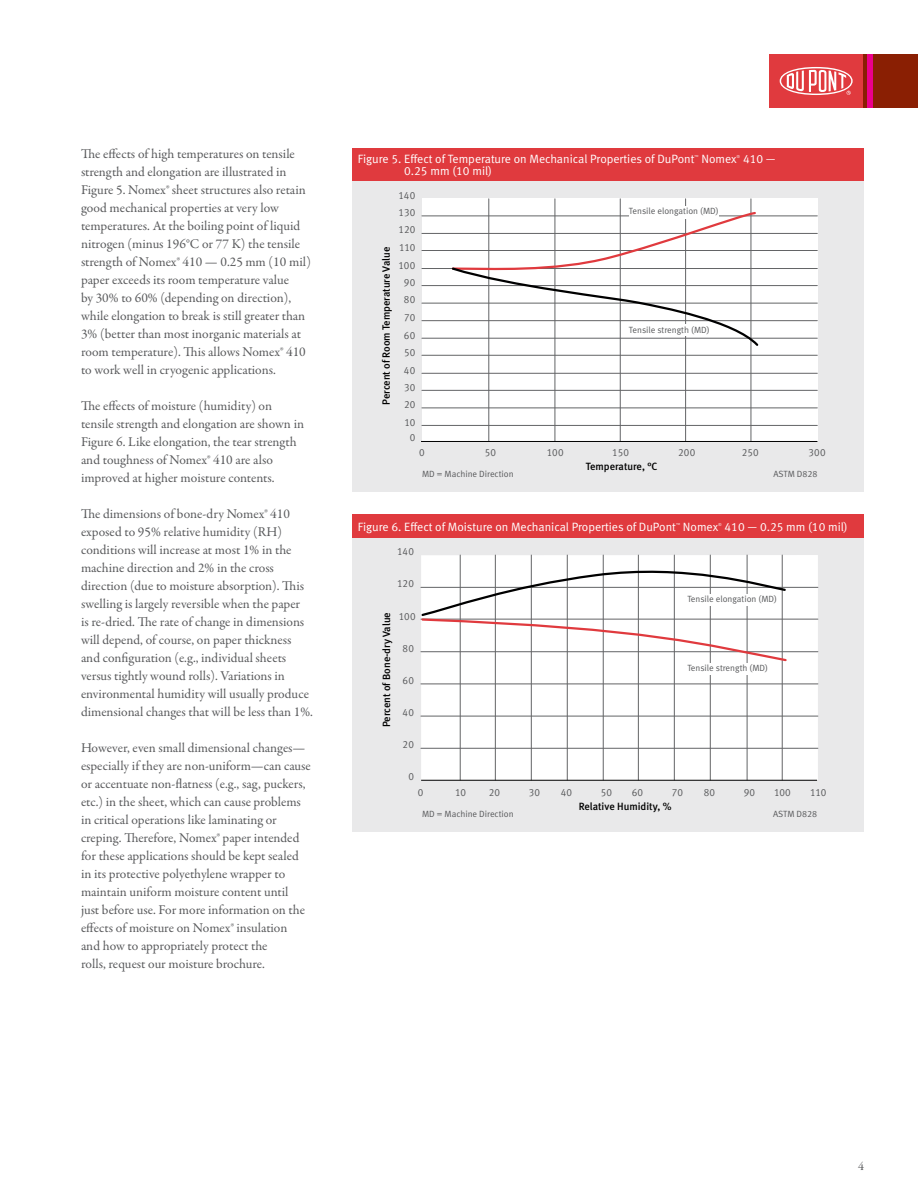
<style>
.page{position:relative;width:918px;height:1188px;background:#fff}
.page>*{position:absolute;margin:0;border:0;box-sizing:border-box;transform-origin:0 0}
.t1{font:13.5px/18px "Garamond Premr Pro";letter-spacing:-.005em;color:#58595b}
.t2{font:12px "Meta Normal LF";color:#fff}
.t3{font:12px "Garamond Premr Pro";color:#58595b}
.t4{font:10.5px "Meta Normal LF";letter-spacing:.015em;color:#58595b;scale:.95 1}
.t5{font:10.5px "Meta Medium LF";color:#000}
.t6{font:9px "Meta Normal LF";color:#58595b}
.t7{font:4.2px "Meta Normal LF";color:#fff}
</style>
<div class="page">
<div style="left:863px;top:54px;width:55px;height:54px;background:#8a1f03"></div>
<div style="left:769px;top:54px;width:94px;height:54px;background:#e03a3e"></div>
<svg style="left:780px;top:67px;width:73px;height:28px"></svg>
<div style="left:867px;top:54px;width:5px;height:54px;background:#ec008c"></div>
<div style="left:353px;top:181px;width:511px;height:310px;background:#e9e9ea"></div>
<div style="left:422px;top:199px;width:395px;height:242px;background:#fff"></div>
<hr style="left:422px;top:216px;width:395px;height:1px;background:#636466">
<hr style="left:422px;top:233px;width:395px;height:1px;background:#636466">
<hr style="left:422px;top:250px;width:395px;height:1px;background:#636466">
<hr style="left:422px;top:268px;width:395px;height:1px;background:#636466">
<hr style="left:422px;top:285px;width:395px;height:1px;background:#636466">
<hr style="left:422px;top:303px;width:395px;height:1px;background:#636466">
<hr style="left:422px;top:320px;width:395px;height:1px;background:#636466">
<hr style="left:422px;top:338px;width:395px;height:1px;background:#636466">
<hr style="left:422px;top:355px;width:395px;height:1px;background:#636466">
<hr style="left:422px;top:373px;width:395px;height:1px;background:#636466">
<hr style="left:422px;top:390px;width:395px;height:1px;background:#636466">
<hr style="left:422px;top:408px;width:395px;height:1px;background:#636466">
<hr style="left:422px;top:425px;width:395px;height:1px;background:#636466">
<hr style="left:489px;top:199px;width:1px;height:242px;background:#636466">
<hr style="left:555px;top:199px;width:1px;height:242px;background:#636466">
<hr style="left:620px;top:199px;width:1px;height:242px;background:#636466">
<hr style="left:685px;top:199px;width:1px;height:242px;background:#636466">
<hr style="left:751px;top:199px;width:1px;height:242px;background:#636466">
<svg style="left:450px;top:210px;width:310px;height:138px"></svg>
<div style="left:628px;top:325px;width:81px;height:11px;background:#fff"></div>
<div style="left:629px;top:206px;width:90px;height:13px;background:#fff"></div>
<hr style="left:421px;top:441px;width:396px;height:1px;background:#000">
<div style="left:353px;top:148px;width:511px;height:33px;background:#e03a3e"></div>
<div style="left:353px;top:535px;width:511px;height:297px;background:#e9e9ea"></div>
<div style="left:421px;top:555px;width:397px;height:225px;background:#fff"></div>
<hr style="left:421px;top:587px;width:397px;height:1px;background:#636466">
<hr style="left:421px;top:619px;width:397px;height:1px;background:#636466">
<hr style="left:421px;top:651px;width:397px;height:1px;background:#636466">
<hr style="left:421px;top:684px;width:397px;height:1px;background:#636466">
<hr style="left:421px;top:716px;width:397px;height:1px;background:#636466">
<hr style="left:421px;top:748px;width:397px;height:1px;background:#636466">
<hr style="left:460px;top:555px;width:1px;height:225px;background:#636466">
<hr style="left:495px;top:555px;width:1px;height:225px;background:#636466">
<hr style="left:531px;top:555px;width:1px;height:225px;background:#636466">
<hr style="left:567px;top:555px;width:1px;height:225px;background:#636466">
<hr style="left:603px;top:555px;width:1px;height:225px;background:#636466">
<hr style="left:638px;top:555px;width:1px;height:225px;background:#636466">
<hr style="left:674px;top:555px;width:1px;height:225px;background:#636466">
<hr style="left:710px;top:555px;width:1px;height:225px;background:#636466">
<hr style="left:747px;top:555px;width:1px;height:225px;background:#636466">
<hr style="left:782px;top:555px;width:1px;height:225px;background:#636466">
<svg style="left:420px;top:563px;width:368px;height:100px"></svg>
<div style="left:687px;top:663px;width:85px;height:12px;background:#fff"></div>
<div style="left:686px;top:594px;width:93px;height:12px;background:#fff"></div>
<hr style="left:421px;top:780px;width:396px;height:1px;background:#000">
<div style="left:353px;top:515px;width:511px;height:23px;background:#e03a3e"></div>
<p class="t1" style="left:81px;top:145px;width:232px">The effects of high temperatures on tensile strength and elongation are illustrated in Figure 5. Nomex® sheet structures also retain good mechanical properties at very low temperatures. At the boiling point of liquid nitrogen (minus 196°C or 77 K) the tensile strength of Nomex® 4 10 — 0.25 mm (10 mil) paper exceeds its room temperature value<br>by 30% to 60% (depending on direction), while elongation to break is still greater than 3% (better than most inorganic materials at room temperature). This allows Nomex® 4 10 to work well in cryogenic applications.</p>
<p class="t1" style="left:81px;top:397px;width:225px">The effects of moisture (humidity) on tensile strength and elongation are shown in Figure 6. Like elongation, the tear strength and toughness of Nomex® 4 10 are also improved at higher moisture contents.</p>
<p class="t1" style="left:81px;top:505px;width:233px">The dimensions of bone-dry Nomex® 4 10 exposed to 95% relative humidity (RH) conditions will increase at most 1% in the machine direction and 2% in the cross direction (due to moisture absorption). This swelling is largely reversible when the paper<br>is re-dried. The rate of change in dimensions will depend, of course, on paper thickness and configuration (e.g., individual sheets versus tightly wound rolls). Variations in environmental humidity will usually produce dimensional changes that will be less than 1%.</p>
<p class="t1" style="left:81px;top:739px;width:231px">However, even small dimensional changes— especially if they are non-uniform—can cause or accentuate non-flatness (e.g., sag, puckers, etc.) in the sheet, which can cause problems in critical operations like laminating or creping. Therefore, Nomex® paper intended for these applications should be kept sealed in its protective polyethylene wrapper to maintain uniform moisture content until<br>just before use. For more information on the effects of moisture on Nomex® insulation<br>and how to appropriately protect the<br>rolls, request our moisture brochure.</p>
<p class="t2" style="left:358px;top:152px;width:338px">Figure 5. Effect of Temperature on Mechanical Properties of DuPont</p>
<p class="t7" style="left:694px;top:154px;width:6px">™</p>
<p class="t2" style="left:701px;top:152px;width:37px">Nomex</p>
<p class="t7" style="left:737px;top:154px;width:5px">®</p>
<p class="t2" style="left:743px;top:152px;width:34px">410 —</p>
<p class="t2" style="left:404px;top:164px;width:89px">0.25 mm (10 mil)</p>
<p class="t4" style="left:399px;top:189px;width:19px">140</p>
<p class="t4" style="left:399px;top:206px;width:19px">130</p>
<p class="t4" style="left:399px;top:224px;width:19px">120</p>
<p class="t4" style="left:399px;top:241px;width:18px">110</p>
<p class="t5" style="left:380px;top:405px;width:159px;rotate:-90deg">Percent of Room Temperature Value</p>
<p class="t4" style="left:399px;top:259px;width:19px">100</p>
<p class="t4" style="left:404px;top:277px;width:14px">90</p>
<p class="t4" style="left:404px;top:294px;width:14px">80</p>
<p class="t4" style="left:404px;top:311px;width:13px">70</p>
<p class="t4" style="left:404px;top:329px;width:14px">60</p>
<p class="t4" style="left:404px;top:346px;width:13px">50</p>
<p class="t4" style="left:404px;top:364px;width:14px">40</p>
<p class="t4" style="left:404px;top:381px;width:13px">30</p>
<p class="t4" style="left:404px;top:398px;width:13px">20</p>
<p class="t4" style="left:404px;top:416px;width:13px">10</p>
<p class="t4" style="left:410px;top:432px;width:7px">0</p>
<p class="t6" style="left:629px;top:206px;width:91px">Tensile elongation (MD)</p>
<p class="t6" style="left:629px;top:324px;width:82px">Tensile strength (MD)</p>
<p class="t4" style="left:419px;top:446px;width:7px">0</p>
<p class="t4" style="left:485px;top:446px;width:13px">50</p>
<p class="t4" style="left:547px;top:446px;width:19px">100</p>
<p class="t4" style="left:612px;top:446px;width:19px">150</p>
<p class="t4" style="left:678px;top:446px;width:20px">200</p>
<p class="t4" style="left:742px;top:446px;width:19px">250</p>
<p class="t4" style="left:809px;top:446px;width:20px">300</p>
<p class="t5" style="left:586px;top:460px;width:73px">Temperature, °C</p>
<p class="t6" style="left:422px;top:468px;width:93px">MD = Machine Direction</p>
<p class="t6" style="left:773px;top:468px;width:46px">ASTM D828</p>
<p class="t2" style="left:358px;top:520px;width:320px">Figure 6. Effect of Moisture on Mechanical Properties of DuPont</p>
<p class="t7" style="left:676px;top:522px;width:6px">™</p>
<p class="t2" style="left:683px;top:520px;width:37px">Nomex</p>
<p class="t7" style="left:718px;top:522px;width:5px">®</p>
<p class="t2" style="left:725px;top:520px;width:125px">410 — 0.25 mm (10 mil)</p>
<p class="t4" style="left:397px;top:545px;width:19px">140</p>
<p class="t4" style="left:397px;top:578px;width:19px">120</p>
<p class="t4" style="left:399px;top:610px;width:19px">100</p>
<p class="t5" style="left:381px;top:727px;width:116px;rotate:-90deg">Percent of Bone-dry Value</p>
<p class="t4" style="left:402px;top:642px;width:14px">80</p>
<p class="t4" style="left:402px;top:674px;width:14px">60</p>
<p class="t4" style="left:402px;top:706px;width:14px">40</p>
<p class="t4" style="left:403px;top:739px;width:13px">20</p>
<p class="t4" style="left:408px;top:770px;width:7px">0</p>
<p class="t6" style="left:687px;top:594px;width:91px">Tensile elongation (MD)</p>
<p class="t6" style="left:687px;top:663px;width:82px">Tensile strength (MD)</p>
<p class="t4" style="left:418px;top:786px;width:7px">0</p>
<p class="t4" style="left:455px;top:786px;width:13px">10</p>
<p class="t4" style="left:489px;top:786px;width:13px">20</p>
<p class="t4" style="left:529px;top:786px;width:13px">30</p>
<p class="t4" style="left:561px;top:786px;width:14px">40</p>
<p class="t4" style="left:601px;top:786px;width:13px">50</p>
<p class="t4" style="left:632px;top:786px;width:14px">60</p>
<p class="t4" style="left:672px;top:786px;width:13px">70</p>
<p class="t4" style="left:704px;top:786px;width:14px">80</p>
<p class="t4" style="left:744px;top:786px;width:14px">90</p>
<p class="t4" style="left:774px;top:786px;width:19px">100</p>
<p class="t4" style="left:810px;top:786px;width:18px">110</p>
<p class="t6" style="left:773px;top:808px;width:46px">ASTM D828</p>
<p class="t5" style="left:579px;top:800px;width:94px">Relative Humidity, %</p>
<p class="t6" style="left:422px;top:808px;width:93px">MD = Machine Direction</p>
<p class="t3" style="left:858px;top:1159px;width:5px">4</p>
</div>
